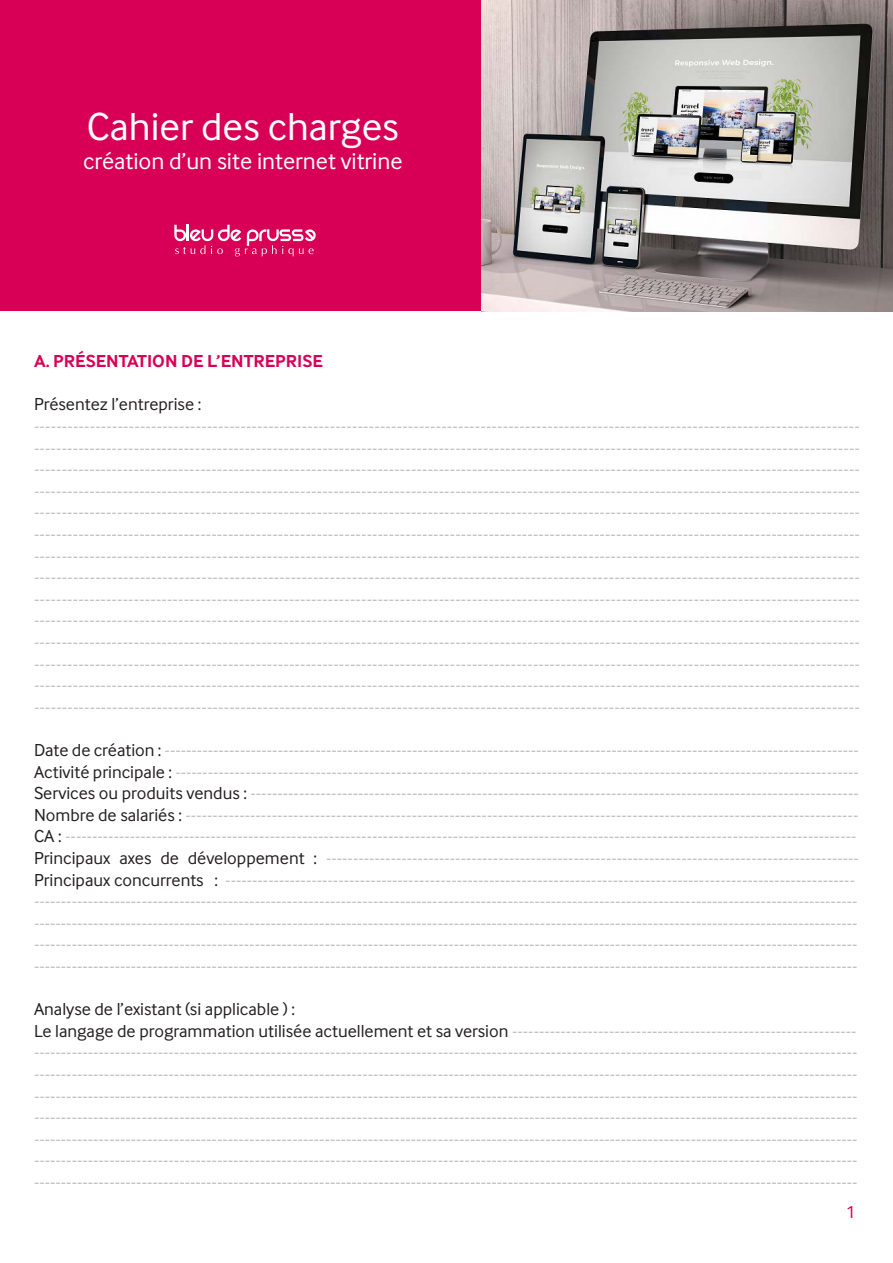
<style>
.page{position:relative;width:893px;height:1263px;background:#fff}
.page>*{position:absolute;margin:0;border:0;box-sizing:border-box;transform-origin:0 0}
.t1{font:40.5px "Inter Face";color:#fff}
.t2{font:24px "Inter Face";color:#fff}
.t3{font:100 18px/21.6px "Inter Face";color:#939598}
.t4{font:700 18px "Inter Face";color:#d80056}
.t5{font:18px "Inter Face";color:#231f20}
.t6{font:18px "Inter Face";color:#d80056}
.s1{font-weight:400;color:#231f20}
</style>
<div class="page">
<div style="left:0;top:0;width:486px;height:310px;background:#d80056"></div>
<svg style="left:174px;top:225px;width:142px;height:31px"></svg>
<img style="left:482px;top:0;width:411px;height:311px">
<h1 class="t1" style="left:87px;top:104px;width:314px">Cahier des charges</h1>
<h2 class="t2" style="left:83px;top:148px;width:321px">création d’un site internet vitrine</h2>
<p class="t4" style="left:34px;top:351px;width:290px">A. PRÉSENTATION DE L’ENTREPRISE</p>
<p class="t5" style="left:34px;top:394px;width:169px">Présentez l’entreprise :</p>
<p class="t3" style="left:34px;top:415px;width:827px;text-align:justify">---------------------------------------------------------------------------------------------------------------------------------------------------- ----------------------------------------------------------------------------------------------------------------------------------------------------- ----------------------------------------------------------------------------------------------------------------------------------------------------- ----------------------------------------------------------------------------------------------------------------------------------------------------- ----------------------------------------------------------------------------------------------------------------------------------------------------- ----------------------------------------------------------------------------------------------------------------------------------------------------- ----------------------------------------------------------------------------------------------------------------------------------------------------- ---------------------------------------------------------------------------------------------------------------------------------------------------- ----------------------------------------------------------------------------------------------------------------------------------------------------- ----------------------------------------------------------------------------------------------------------------------------------------------------- ----------------------------------------------------------------------------------------------------------------------------------------------------- ----------------------------------------------------------------------------------------------------------------------------------------------------- ----------------------------------------------------------------------------------------------------------------------------------------------------- ----------------------------------------------------------------------------------------------------------------------------------------------------</p>
<p class="t3" style="left:34px;top:739px;width:826px"><span class="s1">Date de création :</span> --------------------------------------------------------------------------------------------------------------------------------- <span class="s1">Activité principale :</span> ------------------------------------------------------------------------------------------------------------------------------- <span class="s1">Services ou produits vendus :</span> ----------------------------------------------------------------------------------------------------------------- <span class="s1">Nombre de salariés :</span> ----------------------------------------------------------------------------------------------------------------------------- <span class="s1">CA :</span> --------------------------------------------------------------------------------------------------------------------------------------------------- <span class="s1">Principaux axes de développement :</span> --------------------------------------------------------------------------------------------------- <span class="s1">Principaux concurrents :</span> --------------------------------------------------------------------------------------------------------------------- --------------------------------------------------------------------------------------------------------------------------------------------------------- --------------------------------------------------------------------------------------------------------------------------------------------------------- --------------------------------------------------------------------------------------------------------------------------------------------------------- ---------------------------------------------------------------------------------------------------------------------------------------------------------</p>
<p class="t3" style="left:34px;top:998px;width:825px"><span class="s1">Analyse de l’existant (si applicable ) :<br>Le langage de programmation utilisée actuellement et sa version</span> ---------------------------------------------------------------- --------------------------------------------------------------------------------------------------------------------------------------------------------- --------------------------------------------------------------------------------------------------------------------------------------------------------- --------------------------------------------------------------------------------------------------------------------------------------------------------- --------------------------------------------------------------------------------------------------------------------------------------------------------- --------------------------------------------------------------------------------------------------------------------------------------------------------- --------------------------------------------------------------------------------------------------------------------------------------------------------- ---------------------------------------------------------------------------------------------------------------------------------------------------------</p>
<p class="t6" style="left:846px;top:1201px;width:11px">1</p>
</div>
